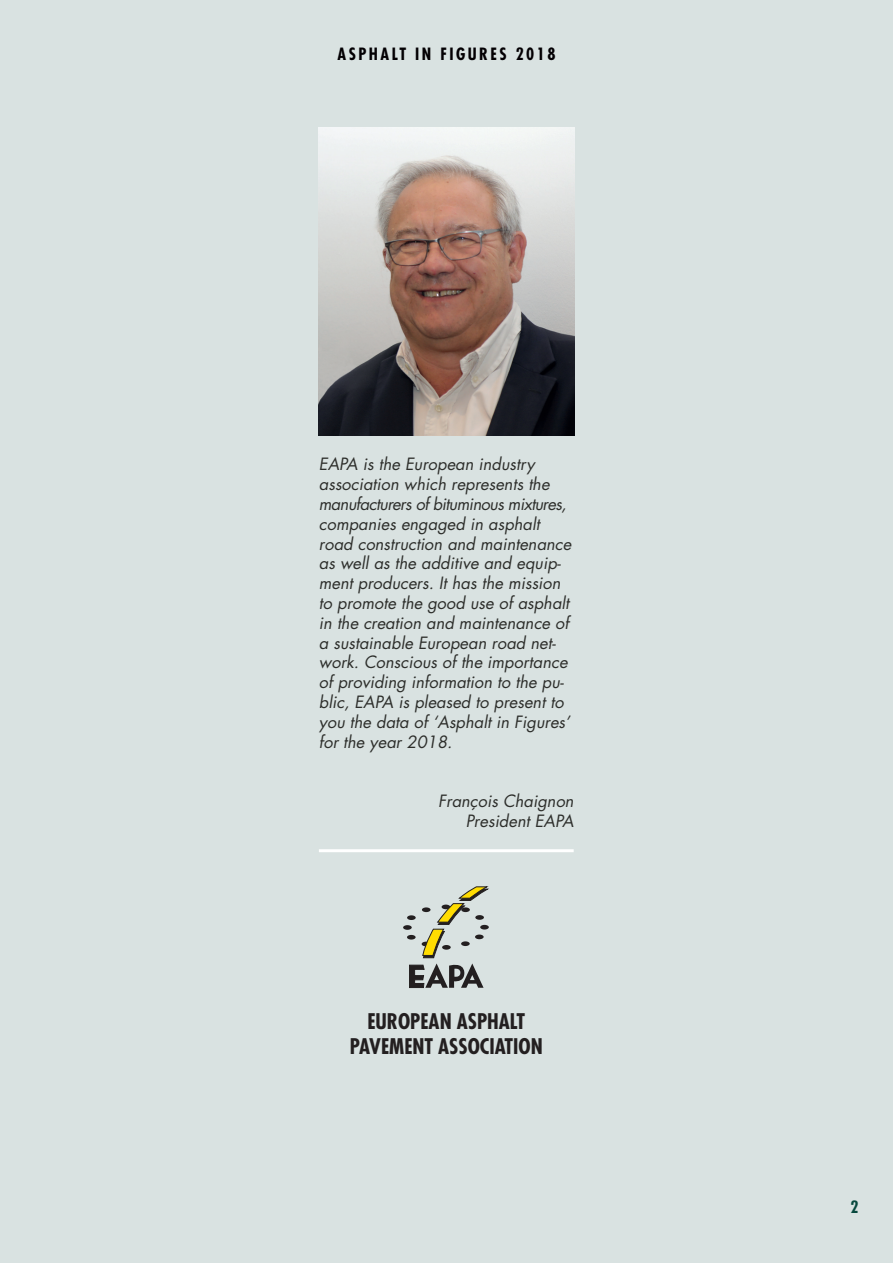
<style>
.page{position:relative;width:893px;height:1263px;background:#d9e2e1}
.page>*{position:absolute;margin:0;border:0;box-sizing:border-box;transform-origin:0 0}
.t1{font:700 condensed 21px/25.2px "Futura Std";color:#231f20;text-align:center}
.t2{font:italic 16.5px/19.8px "Futura Std";color:#2d2e2b}
.t3{font:700 condensed 16.5px "Futura Std";letter-spacing:.15em;color:#030003}
.t4{font:700 condensed 16.5px "Futura Std";color:#08493e}
</style>
<div class="page">
<img style="left:319px;top:128px;width:255px;height:308px">
<hr style="left:319px;top:849px;width:255px;height:3px;background:#fff">
<div style="left:403px;top:925px;width:9px;height:5px;background:#231f20;border-radius:50%"></div>
<svg style="left:407px;top:886px;width:82px;height:102px"></svg>
<p class="t3" style="left:337px;top:44px;width:219px">ASPHALT IN FIGURES 2018</p>
<p class="t2" style="left:319px;top:455px;width:254px">EAPA is the European industry association which represents the manufacturers of bituminous mixtures, companies engaged in asphalt road construction and maintenance as well as the additive and equip&shy;ment producers. It has the mission to promote the good use of asphalt in the creation and maintenance of a sustainable European road net&shy;work. Conscious of the importance of providing information to the pu&shy;blic, EAPA is pleased to present to you the data of ‘Asphalt in Figures’ for the year 2018.</p>
<p class="t2" style="left:438px;top:791px;width:137px;text-align:right">François Chaignon<br>President EAPA</p>
<p class="t1" style="left:350px;top:1009px;width:194px">EUROPEAN ASPHALT<br>PAVEMENT ASSOCIATION</p>
<p class="t4" style="left:850px;top:1196px;width:10px">2</p>
</div>
